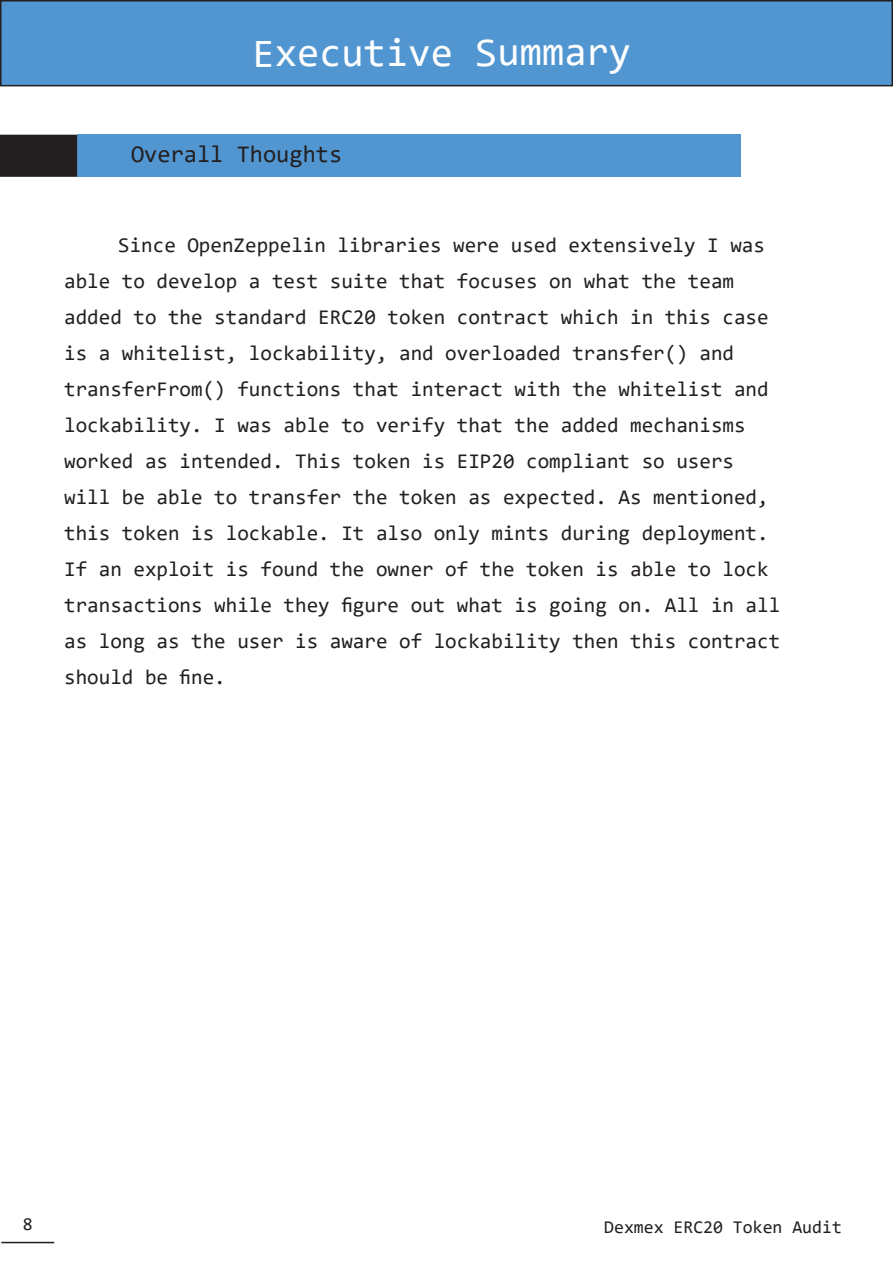
<style>
.page{position:relative;width:893px;height:1263px;background:#fff}
.page>*{position:absolute;margin:0;border:0;box-sizing:border-box;transform-origin:0 0}
.t1{font:40.5px "Consolas";letter-spacing:-.005em;color:#fff}
.t2{font:24px "Consolas";color:#231f20}
.t3{font:21px/36px "Consolas";color:#231f20}
.t4{font:18px "Consolas";color:#231f20}
</style>
<div class="page">
<div style="left:1px;top:1px;width:891px;height:85px;background:#5296d1"></div>
<div style="left:0;top:0;width:893px;height:86px;border:2px solid #231f20"></div>
<hr style="left:1px;top:1242px;width:53px;height:1px;background:#231f20">
<div style="left:77px;top:135px;width:664px;height:42px;background:#5296d1"></div>
<div style="left:1px;top:135px;width:75px;height:41px;background:#231f20"></div>
<div style="left:0;top:135px;width:77px;height:42px;border:2px solid #231f20"></div>
<p class="t1" style="left:253px;top:25px;width:380px">Executive Summary</p>
<p class="t2" style="left:131px;top:137px;width:213px">Overall Thoughts</p>
<p class="t3" style="left:64px;top:226px;width:718px;text-indent:54px">Since OpenZeppelin libraries were used extensively I was able to develop a test suite that focuses on what the team added to the standard ERC20 token contract which in this case is a whitelist, lockability, and overloaded transfer() and transferFrom() functions that interact with the whitelist and lockability. I was able to verify that the added mechanisms worked as intended. This token is EIP20 compliant so users will be able to transfer the token as expected. As mentioned, this token is lockable. It also only mints during deployment.<br>If an exploit is found the owner of the token is able to lock transactions while they figure out what is going on. All in all as long as the user is aware of lockability then this contract should be fine.</p>
<p class="t4" style="left:23px;top:1212px;width:11px">8</p>
<p class="t4" style="left:604px;top:1215px;width:239px">Dexmex ERC20 Token Audit</p>
</div>
